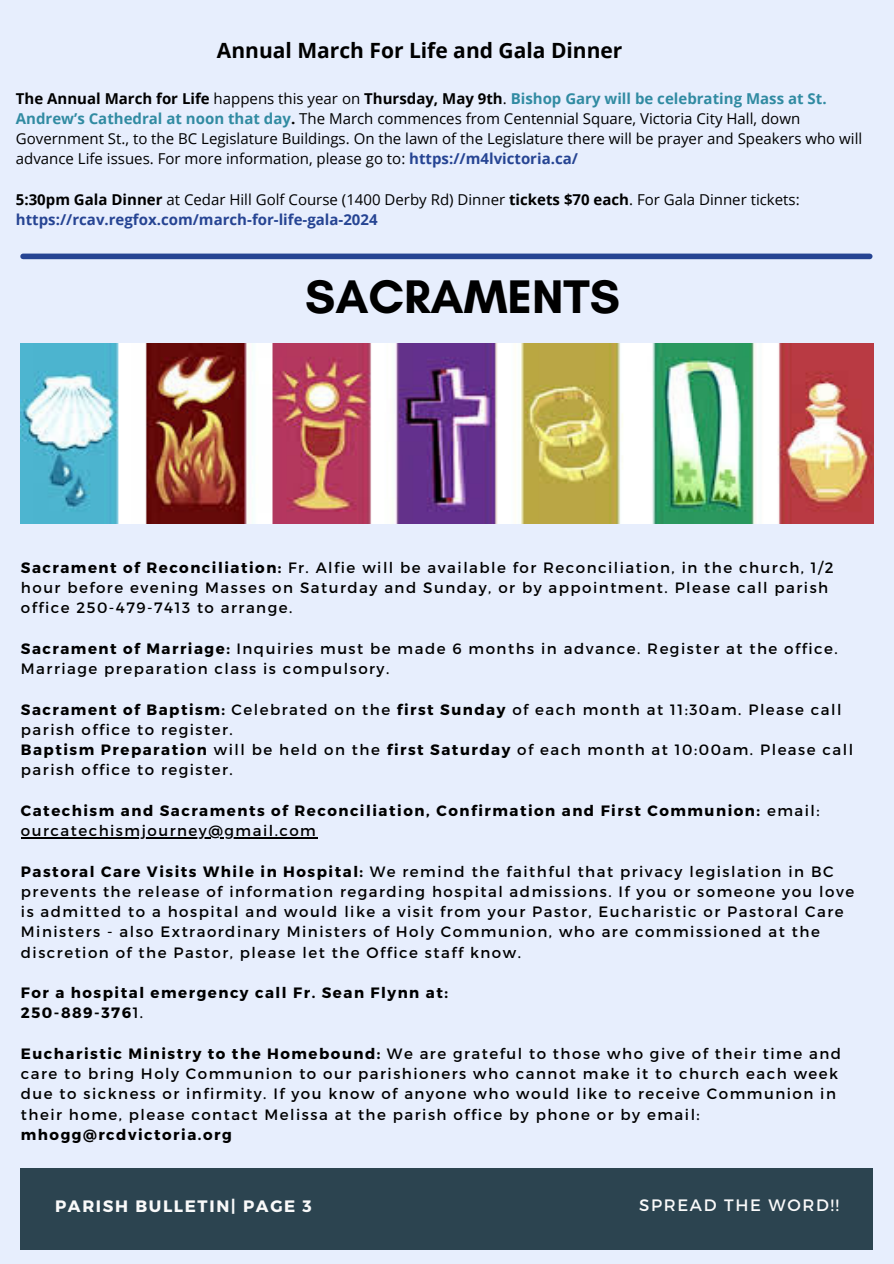
<style>
.page{position:relative;width:894px;height:1264px;background:#fff}
.page>*{position:absolute;margin:0;border:0;box-sizing:border-box;transform-origin:0 0}
.t1{font:700 48px "Glacial Indifference";color:#000}
.t2{font:700 21px "Open Sans";color:#000}
.t3{font:700 16.5px "Montserrat";letter-spacing:.1em;color:#fafafa}
.t4{font:16.5px "Montserrat";letter-spacing:.1em;color:#fafafa}
.t5{font:15px/20.2px "Montserrat";letter-spacing:.1em;color:#000}
.t6{font:15px/20.2px "Open Sans";color:#000}
.t7{font:700 15px/20.2px "Montserrat";letter-spacing:.1em;color:#000}
.t8{font:700 15px "Open Sans";color:#264493}
.s1{font-weight:700}
.s2{font-weight:700;color:#318ba2}
.s3{font-weight:700;color:#264493}
.s4{font-weight:400}
</style>
<div class="page">
<div style="left:0;top:0;width:893px;height:1263px;background:#e7eefd"></div>
<div style="left:20px;top:1168px;width:852px;height:81px;background:#2c4450"></div>
<div style="left:23px;top:253px;width:846px;height:6px;background:#264493"></div>
<img style="left:21px;top:343px;width:852px;height:180px">
<hr style="left:21px;top:837px;width:296px;height:1px;background:#000">
<p class="t2" style="left:217px;top:35px;width:407px">Annual March For Life and Gala Dinner</p>
<p class="t6" style="left:16px;top:88px;width:847px"><span class="s1">The Annual March for Life</span> happens this year on <span class="s1">Thursday, May 9th</span>. <span class="s2">Bishop Gary will be celebrating Mass at St.<br>Andrew’s Cathedral at noon that day</span><span class="s1">.</span> The March commences from Centennial Square, Victoria City Hall, down Government St., to the BC Legislature Buildings. On the lawn of the Legislature there will be prayer and Speakers who will advance Life issues. For more information, please go to: <span class="s3">https://m4lvictoria.ca/</span></p>
<p class="t6" style="left:16px;top:189px;width:785px"><span class="s1">5:30pm Gala Dinner</span> at Cedar Hill Golf Course (1400 Derby Rd) Dinner <span class="s1">tickets $70 each</span>. For Gala Dinner tickets:</p>
<p class="t8" style="left:16px;top:209px;width:363px">https://rcav.regfox.com/march-for-life-gala-2024</p>
<p class="t1" style="left:305px;top:268px;width:316px">SACRAMENTS</p>
<p class="t5" style="left:21px;top:556px;width:813px"><span class="s1">Sacrament of Reconciliation:</span> Fr. Alfie will be available for Reconciliation, in the church, 1/2 hour before evening Masses on Saturday and Sunday, or by appointment. Please call parish office 250-479-7413 to arrange.</p>
<p class="t5" style="left:21px;top:637px;width:818px"><span class="s1">Sacrament of Marriage:</span> Inquiries must be made 6 months in advance. Register at the office.<br>Marriage preparation class is compulsory.</p>
<p class="t5" style="left:21px;top:698px;width:821px"><span class="s1">Sacrament of Baptism:</span> Celebrated on the <span class="s1">first Sunday</span> of each month at 11:30am. Please call parish office to register.</p>
<h1 class="t5" style="left:21px;top:738px;width:833px"><span class="s1">Baptism Preparation</span> will be held on the <span class="s1">first Saturday</span> of each month at 10:00am. Please call parish office to register.</h1>
<p class="t7" style="left:21px;top:799px;width:800px">Catechism and Sacraments of Reconciliation, Confirmation and First Communion: <span class="s4">email:</span></p>
<p class="t5" style="left:21px;top:819px;width:296px">ourcatechismjourney@gmail.com</p>
<p class="t5" style="left:21px;top:860px;width:834px"><span class="s1">Pastoral Care Visits While in Hospital:</span> We remind the faithful that privacy legislation in BC prevents the release of information regarding hospital admissions. If you or someone you love is admitted to a hospital and would like a visit from your Pastor, Eucharistic or Pastoral Care</p>
<p class="t5" style="left:21px;top:921px;width:800px">Ministers - also Extraordinary Ministers of Holy Communion, who are commissioned at the discretion of the Pastor, please let the Office staff know.</p>
<p class="t7" style="left:21px;top:981px;width:428px">For a hospital emergency call Fr. Sean Flynn at:<br>250-889-376<span class="s4">1.</span></p>
<p class="t5" style="left:21px;top:1042px;width:821px"><span class="s1">Eucharistic Ministry to the Homebound:</span> We are grateful to those who give of their time and care to bring Holy Communion to our parishioners who cannot make it to church each week due to sickness or infirmity. If you know of anyone who would like to receive Communion in their home, please contact Melissa at the parish office by phone or by email: <span class="s1">mhogg@rcdvictoria.org</span></p>
<p class="t3" style="left:55px;top:1195px;width:258px">PARISH BULLETIN| PAGE 3</p>
<p class="t4" style="left:639px;top:1194px;width:201px">SPREAD THE WORD!!</p>
</div>
